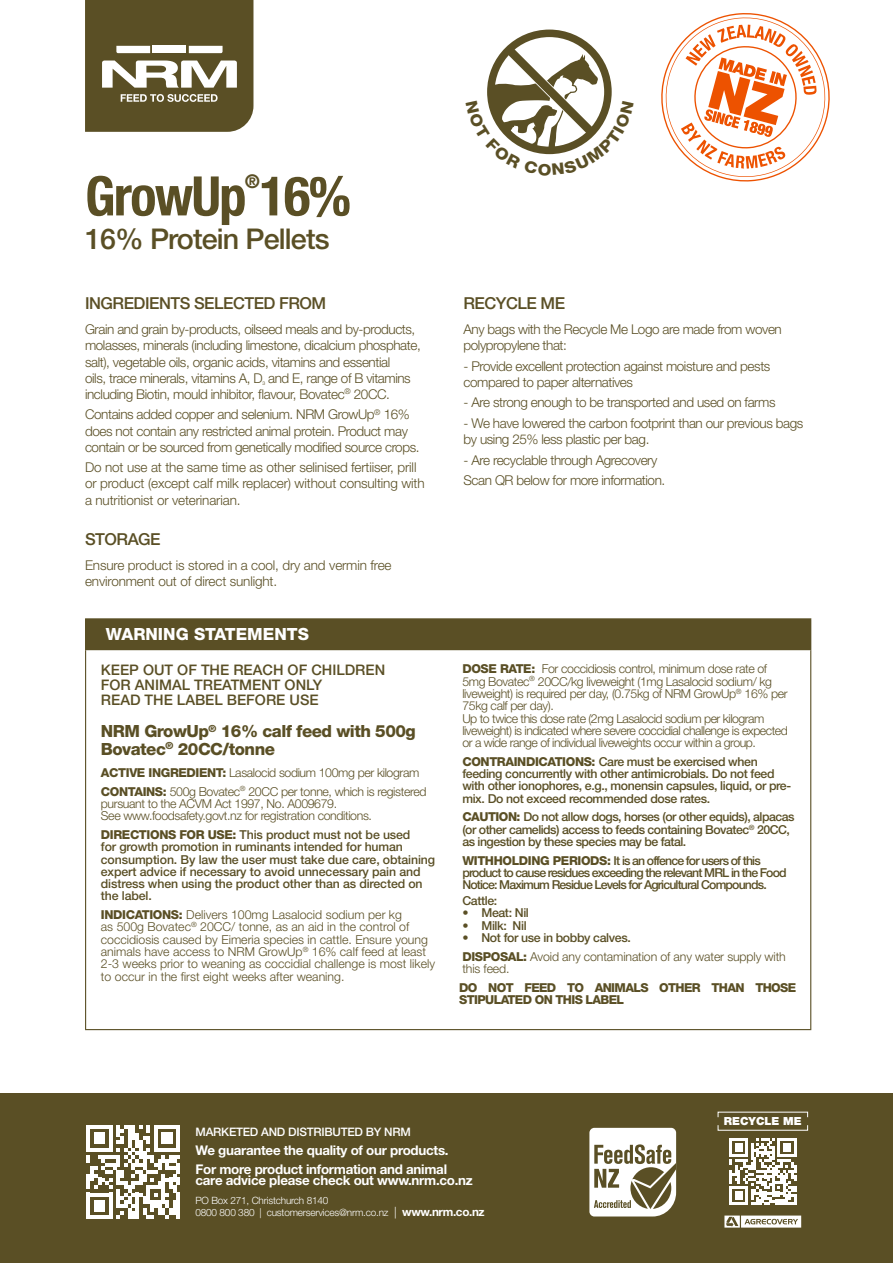
<style>
.page{position:relative;width:893px;height:1263px;background:#fff}
.page>*{position:absolute;margin:0;border:0;box-sizing:border-box;transform-origin:0 0}
.t1{font:700 condensed 54.6px "Helvetica Neue LT Std";letter-spacing:-.03em;color:#5a4f25}
.t2{font:500 28.65px "Helvetica Neue LT Std";letter-spacing:-.03em;color:#5a4f25}
.t3{font:700 condensed 18.9px "Helvetica Neue LT Std";color:#5a4f25}
.t4{font:800 16.8px/17.9px "Helvetica Neue LT Pro";letter-spacing:-.03em;color:#5a4f25}
.t5{font:800 16.8px "Helvetica Neue LT Pro";color:#fff}
.title_2{font:500 16.5px "Helvetica Neue LT Pro";letter-spacing:-.03em;color:#5a4f25}
.t6{font:500 14.55px "Helvetica Neue LT Pro";color:#5a4f25}
.Body{font:300 13.5px/16.2px "Helvetica Neue LT Pro";letter-spacing:-.03em;color:#5a4f25}
.Body-2{font:300 13.5px/16.2px "Helvetica Neue LT Pro";letter-spacing:-.01em;color:#5a4f25}
.Body-3{font:300 13.5px "Helvetica Neue LT Std";letter-spacing:-.03em;color:#5a4f25}
.BK-Body{font:700 13.35px "Helvetica Neue LT Std";letter-spacing:-.02em;color:#fff}
.t7{font:300 12.3px/12.3px "Helvetica Neue LT Pro";letter-spacing:-.03em;color:#5a4f25}
.t8{font:500 12.3px/12.3px "Helvetica Neue LT Pro";letter-spacing:-.03em;color:#5a4f25}
.t9{font:300 12.3px/12.3px "Helvetica Neue LT Pro";color:#5a4f25}
.t10{font:500 12.3px/12.3px "Helvetica Neue LT Pro";letter-spacing:-.01em;color:#5a4f25}
.t11{font:500 12.3px/12.3px "Helvetica Neue LT Pro";letter-spacing:-.07em;color:#5a4f25}
.t12{font:300 12.3px/12.3px "Helvetica Neue LT Pro";letter-spacing:-.01em;color:#5a4f25}
.BK-DoNotFeed{font:800 12.3px/12.3px "Helvetica Neue LT Pro";letter-spacing:-.05em;color:#5a4f25}
.BK-SubTitle{font:500 11.7px "Helvetica Neue LT Std";letter-spacing:-.02em;color:#fff}
.t13{font:900 11.25px "Helvetica Neue LT Pro";color:#fff}
.BK-Body-2{font:300 10.05px "Helvetica Neue LT Std";letter-spacing:-.02em;color:#fff}
.s1{font-weight:800}
.s2{font-size:11.7px}
.s3{font-weight:700;font-size:11.7px}
</style>
<div class="page">
<svg style="left:85px;top:0;width:168px;height:132px;background:#746b48"></svg>
<div style="left:0;top:1094px;width:893px;height:169px;background:#5a4f25"></div>
<svg style="left:87px;top:1125px;width:93px;height:94px"></svg>
<svg style="left:589px;top:1128px;width:87px;height:88px"></svg>
<svg style="left:729px;top:1138px;width:67px;height:67px"></svg>
<svg style="left:717px;top:1111px;width:91px;height:20px"></svg>
<svg style="left:724px;top:1215px;width:77px;height:12px"></svg>
<svg style="left:661px;top:13px;width:169px;height:169px"></svg>
<div style="left:86px;top:619px;width:725px;height:31px;background:#5a4f25"></div>
<hr style="left:85px;top:618px;width:726px;height:1px;background:#5a4f25">
<hr style="left:85px;top:619px;width:1px;height:30px;background:#5a4f25">
<hr style="left:85px;top:649px;width:726px;height:1px;background:#5a4f25">
<hr style="left:85px;top:650px;width:1px;height:379px;background:#5a4f25">
<hr style="left:810px;top:650px;width:1px;height:379px;background:#5a4f25">
<hr style="left:85px;top:1029px;width:726px;height:1px;background:#5a4f25">
<svg style="left:487px;top:35px;width:125px;height:120px"></svg>
<p class="t3" style="left:245px;top:170px;width:17px">®</p>
<p class="t2" style="left:85px;top:221px;width:246px">16% Protein Pellets</p>
<p class="t1" style="left:85px;top:163px;width:267px">GrowUp 16%</p>
<p class="title_2" style="left:85px;top:294px;width:243px">INGREDIENTS SELECTED FROM</p>
<p class="Body" style="left:85px;top:321px;width:337px">Grain and grain by-products, oilseed meals and by-products, molasses, minerals (including limestone, dicalcium phosphate, salt), vegetable oils, organic acids, vitamins and essential<br>oils, trace minerals, vitamins A, D<sub>³</sub> and E, range of B vitamins including Biotin, mould inhibitor, flavour, Bovatec<sup>®</sup> 20CC.</p>
<p class="Body" style="left:85px;top:406px;width:336px">Contains added copper and selenium. NRM GrowUp<sup>®</sup> 16% does not contain any restricted animal protein. Product may contain or be sourced from genetically modified source crops.</p>
<p class="Body-2" style="left:85px;top:459px;width:341px">Do not use at the same time as other selinised fertiiser, prill or product (except calf milk replacer) without consulting with a nutritionist or veterinarian.</p>
<p class="title_2" style="left:85px;top:530px;width:77px">STORAGE</p>
<p class="Body-2" style="left:85px;top:557px;width:308px">Ensure product is stored in a cool, dry and vermin free environment out of direct sunlight.</p>
<p class="t5" style="left:106px;top:624px;width:204px">WARNING STATEMENTS</p>
<p class="t6" style="left:101px;top:662px;width:286px">KEEP OUT OF THE REACH OF CHILDREN</p>
<p class="t6" style="left:101px;top:676px;width:223px">FOR ANIMAL TREATMENT ONLY</p>
<p class="t6" style="left:101px;top:691px;width:219px">READ THE LABEL BEFORE USE</p>
<p class="t4" style="left:101px;top:722px;width:316px">NRM GrowUp<sup>®</sup> 16% calf feed with 500g<br>Bovatec<sup>®</sup> 20CC/tonne</p>
<p class="t7" style="left:101px;top:766px;width:320px"><span class="s1">ACTIVE INGREDIENT:</span> Lasalocid sodium 100mg per kilogram</p>
<p class="t7" style="left:101px;top:785px;width:327px"><span class="s1">CONTAINS:</span> 500g Bovatec<sup>®</sup> 20CC per tonne, which is registered pursuant to the ACVM Act 1997, No. A009679.<br>See www.foodsafety.govt.nz for registration conditions.</p>
<p class="t10" style="left:101px;top:828px;width:336px"><span class="s1">DIRECTIONS FOR USE:</span> This product must not be used<br>for growth promotion in ruminants intended for human consumption. By law the user must take due care, obtaining expert advice if necessary to avoid unnecessary pain and distress when using the product other than as directed on the label.</p>
<p class="t9" style="left:101px;top:908px;width:336px"><span class="s1">INDICATIONS:</span> Delivers 100mg Lasalocid sodium per kg<br>as 500g Bovatec<sup>®</sup> 20CC/ tonne, as an aid in the control of coccidiosis caused by Eimeria species in cattle. Ensure young animals have access to NRM GrowUp<sup>®</sup> 16% calf feed at least 2-3 weeks prior to weaning as coccidial challenge is most likely to occur in the first eight weeks after weaning.</p>
<p class="title_2" style="left:463px;top:294px;width:103px">RECYCLE ME</p>
<p class="Body" style="left:463px;top:321px;width:320px">Any bags with the Recycle Me Logo are made from woven polypropylene that:</p>
<p class="Body" style="left:463px;top:358px;width:308px">- Provide excellent protection against moisture and pests compared to paper alternatives</p>
<p class="Body" style="left:463px;top:394px;width:313px">- Are strong enough to be transported and used on farms</p>
<p class="Body" style="left:463px;top:415px;width:341px">- We have lowered the carbon footprint than our previous bags by using 25% less plastic per bag.</p>
<p class="Body" style="left:463px;top:451px;width:195px">- Are recyclable through Agrecovery</p>
<p class="Body-3" style="left:463px;top:472px;width:203px">Scan QR below for more information.</p>
<p class="t7" style="left:462px;top:662px;width:327px"><span class="s1">DOSE RATE:</span> For coccidiosis control, minimum dose rate of 5mg Bovatec<sup>®</sup> 20CC/kg liveweight (1mg Lasalocid sodium/ kg liveweight) is required per day, (0.75kg of NRM GrowUp<sup>®</sup> 16% per 75kg calf per day).<br>Up to twice this dose rate (2mg Lasalocid sodium per kilogram liveweight) is indicated where severe coccidial challenge is expected or a wide range of individual liveweights occur within a group.</p>
<p class="t8" style="left:462px;top:755px;width:330px"><span class="s1">CONTRAINDICATIONS:</span> Care must be exercised when feeding concurrently with other antimicrobials. Do not feed with other ionophores, e.g., monensin capsules, liquid, or pre&shy;mix. Do not exceed recommended dose rates.</p>
<p class="t8" style="left:462px;top:811px;width:334px"><span class="s1">CAUTION:</span> Do not allow dogs, horses (or other equids), alpacas (or other camelids) access to feeds containing Bovatec<sup>®</sup> 20CC, as ingestion by these species may be fatal.</p>
<p class="t11" style="left:462px;top:854px;width:326px"><span class="s1">WITHHOLDING PERIODS:</span> It is an offence for users of this product to cause residues exceeding the relevant MRL in the Food<br>Notice: Maximum Residue Levels for Agricultural Compounds.</p>
<p class="t8" style="left:462px;top:894px;width:36px">Cattle:</p>
<p class="t8" style="left:462px;top:906px;width:68px">• Meat: Nil</p>
<p class="t8" style="left:462px;top:919px;width:66px">• Milk: Nil</p>
<p class="t8" style="left:462px;top:931px;width:170px">• Not for use in bobby calves.</p>
<p class="t12" style="left:462px;top:950px;width:325px"><span class="s1">DISPOSAL:</span> Avoid any contamination of any water supply with this feed.</p>
<p class="BK-DoNotFeed" style="left:459px;top:981px;width:339px">DO NOT FEED TO ANIMALS OTHER THAN THOSE<br>STIPULATED ON THIS LABEL</p>
<p class="t13" style="left:724px;top:1114px;width:79px">RECYCLE ME</p>
<p class="BK-SubTitle" style="left:195px;top:1125px;width:217px">MARKETED AND DISTRIBUTED BY NRM</p>
<p class="BK-Body" style="left:195px;top:1142px;width:255px">We guarantee the quality of our products.</p>
<p class="BK-Body" style="left:195px;top:1161px;width:253px">For more product information and animal</p>
<p class="BK-Body" style="left:195px;top:1172px;width:279px">care advice please check out www.nrm.co.nz</p>
<p class="BK-Body-2" style="left:195px;top:1194px;width:134px">PO Box 271, Christchurch 8140</p>
<p class="BK-Body-2" style="left:195px;top:1206px;width:291px">0800 800 380 | customerservices@nrm.co.nz <span class="s2">|</span> <span class="s3">www.nrm.co.nz</span></p>
</div>
